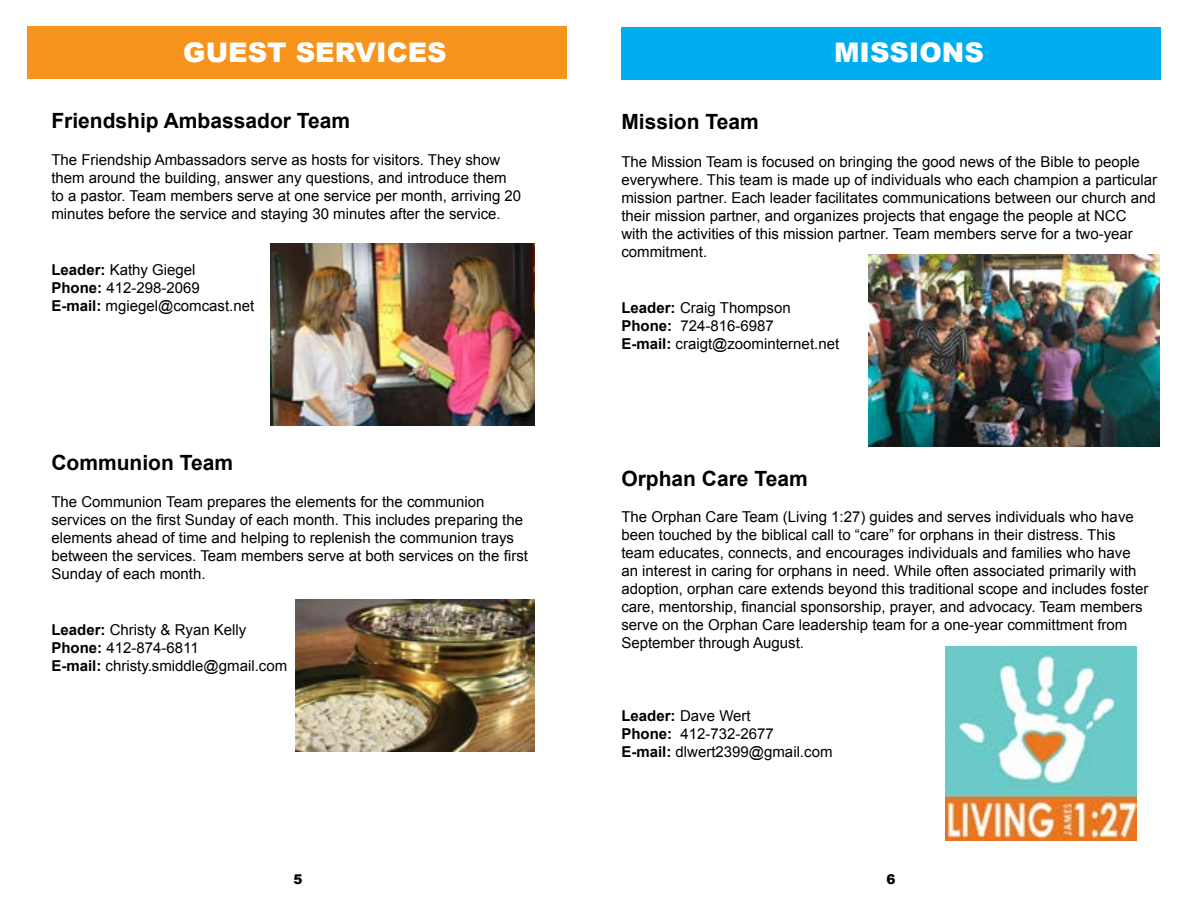
<style>
.page{position:relative;width:1188px;height:918px;background:#fff}
.page>*{position:absolute;margin:0;border:0;box-sizing:border-box;transform-origin:0 0}
.t1{font:900 27px "Arial";color:#fff}
.t2{font:700 21px "Arial";color:#000}
.t3{font:15px/18px "Arial";color:#000}
.t4{font:900 13.5px "Arial";color:#000}
.s1{font-weight:700}
</style>
<div class="page">
<div style="left:27px;top:26px;width:540px;height:53px;background:#f7941e"></div>
<img style="left:270px;top:244px;width:265px;height:182px">
<img style="left:295px;top:600px;width:240px;height:151px">
<div style="left:621px;top:27px;width:540px;height:53px;background:#00aeef"></div>
<img style="left:946px;top:647px;width:191px;height:194px">
<img style="left:869px;top:255px;width:290px;height:191px">
<h1 class="t1" style="left:183px;top:33px;width:265px">GUEST SERVICES</h1>
<h1 class="t1" style="left:834px;top:33px;width:151px">MISSIONS</h1>
<h2 class="t2" style="left:51px;top:106px;width:300px">Friendship Ambassador Team</h2>
<p class="t3" style="left:51px;top:151px;width:471px">The Friendship Ambassadors serve as hosts for visitors. They show them around the building, answer any questions, and introduce them to a pastor. Team members serve at one service per month, arriving 20 minutes before the service and staying 30 minutes after the service.</p>
<p class="t3" style="left:51px;top:261px;width:204px"><span class="s1">Leader:</span> Kathy Giegel<br><span class="s1">Phone:</span> 412-298-2069<br><span class="s1">E-mail:</span> mgiegel@comcast.net</p>
<h2 class="t2" style="left:51px;top:448px;width:183px">Communion Team</h2>
<p class="t3" style="left:51px;top:493px;width:478px">The Communion Team prepares the elements for the communion services on the first Sunday of each month. This includes preparing the elements ahead of time and helping to replenish the communion trays between the services. Team members serve at both services on the first Sunday of each month.</p>
<p class="t3" style="left:51px;top:621px;width:237px"><span class="s1">Leader:</span> Christy &amp; Ryan Kelly<br><span class="s1">Phone:</span> 412-874-6811<br><span class="s1">E-mail:</span> christy.smiddle@gmail.com</p>
<h2 class="t2" style="left:621px;top:108px;width:139px">Mission Team</h2>
<p class="t3" style="left:621px;top:153px;width:537px">The Mission Team is focused on bringing the good news of the Bible to people everywhere. This team is made up of individuals who each champion a particular mission partner. Each leader facilitates communications between our church and their mission partner, and organizes projects that engage the people at NCC<br>with the activities of this mission partner. Team members serve for a two-year commitment.</p>
<p class="t3" style="left:621px;top:299px;width:219px"><span class="s1">Leader:</span> Craig Thompson<br><span class="s1">Phone:</span> 724-816-6987<br><span class="s1">E-mail:</span> craigt@zoominternet.net</p>
<h2 class="t2" style="left:621px;top:464px;width:188px">Orphan Care Team</h2>
<p class="t3" style="left:621px;top:507px;width:528px">The Orphan Care Team (Living 1:27) guides and serves individuals who have been touched by the biblical call to “care” for orphans in their distress. This team educates, connects, and encourages individuals and families who have an interest in caring for orphans in need. While often associated primarily with adoption, orphan care extends beyond this traditional scope and includes foster care, mentorship, financial sponsorship, prayer, and advocacy. Team members serve on the Orphan Care leadership team for a one-year committment from September through August.</p>
<p class="t3" style="left:621px;top:707px;width:213px"><span class="s1">Leader:</span> Dave Wert<br><span class="s1">Phone:</span> 412-732-2677<br><span class="s1">E-mail:</span> dlwert2399@gmail.com</p>
<p class="t4" style="left:293px;top:870px;width:11px">5</p>
<p class="t4" style="left:886px;top:870px;width:11px">6</p>
</div>
